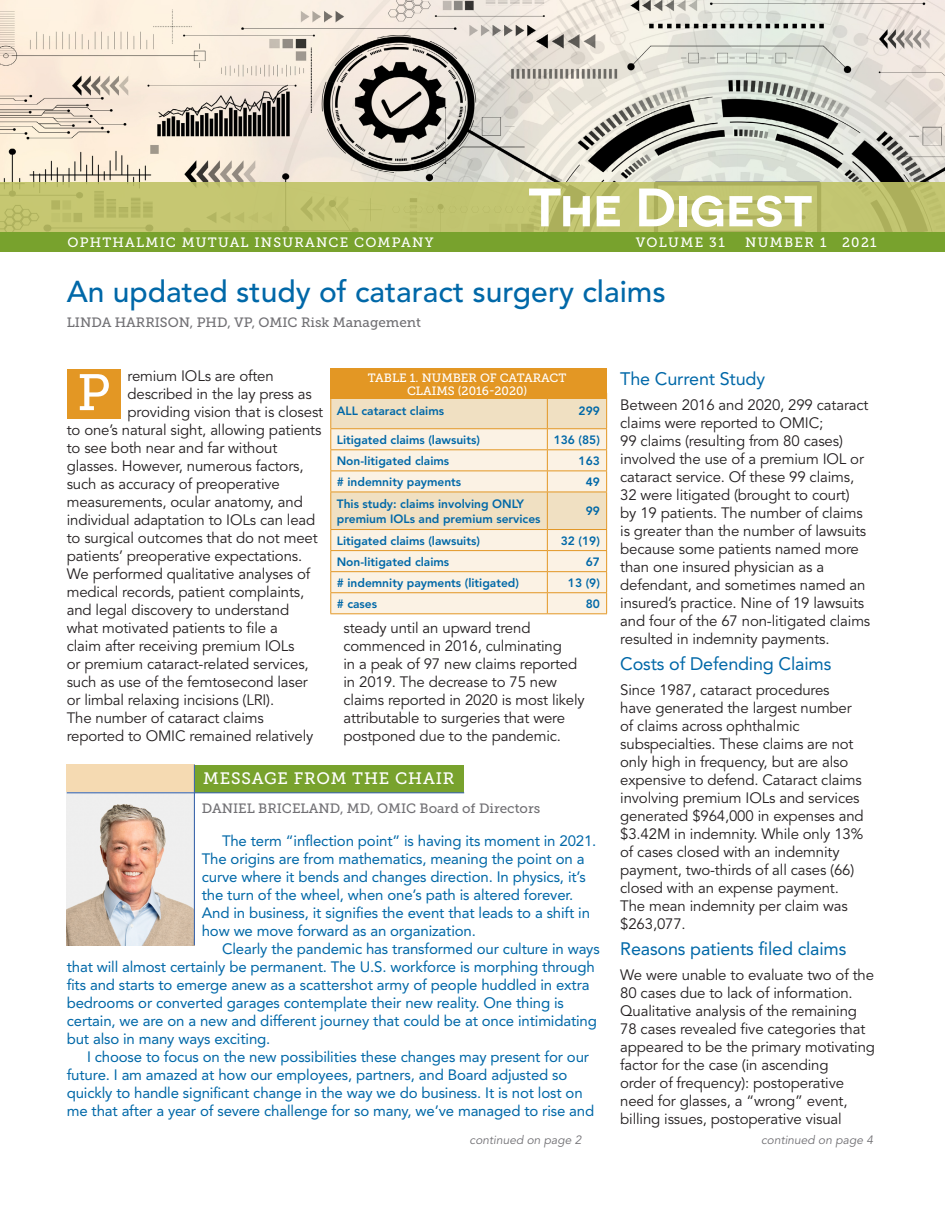
<style>
.page{position:relative;width:945px;height:1215px;background:#fff}
.page>*{position:absolute;margin:0;border:0;box-sizing:border-box;transform-origin:0 0}
.t1{font:600 54px "Novecentosanswide";color:#fff}
.t2{font:51px "Museo Slab 500";color:#fff}
.t3{font:500 30px "Avenir LT Std";color:#0068a8}
.t4{font:18px "Avenir LT Std";letter-spacing:-.01em;color:#0068a8}
.t5{font:16.5px "Museo Slab 500";letter-spacing:.05em;color:#fff}
.t6{font:15px/18px "Avenir LT Std";letter-spacing:-.01em;color:#231f20}
.t7{font:15px/18px "Avenir LT Std";letter-spacing:-.01em;color:#0068a8}
.t8{font:13.5px "Museo Slab 500";color:#717074}
.t9{font:13.5px "Museo Slab 500";letter-spacing:.09em;color:#fff}
.t10{font:800 12px/15px "Avenir LT Std";color:#0068a8}
.t11{font:12px/13.5px "Museo Slab 500";color:#fff;text-align:center}
.t12{font:italic 12px "Avenir LT Std";color:#717074}
</style>
<div class="page">
<div style="left:67px;top:369px;width:54px;height:50px;background:#e39724"></div>
<div style="left:194px;top:765px;width:270px;height:27px;background:#78a22d"></div>
<div style="left:0;top:232px;width:945px;height:20px;background:#78a22d"></div>
<img style="left:0;top:0;width:945px;height:182px">
<svg style="left:0;top:182px;width:945px;height:50px;fill:#c3c671"></svg>
<img style="left:67px;top:793px;width:127px;height:152px">
<div style="left:67px;top:765px;width:128px;height:27px;background:#f5dab2"></div>
<hr style="left:194px;top:765px;width:1px;height:180px;background:#4069ad">
<hr style="left:67px;top:792px;width:397px;height:1px;background:#4069ad">
<hr style="left:330px;top:613px;width:217px;height:1px;background:#e39724">
<hr style="left:547px;top:613px;width:60px;height:1px;background:#e39724">
<svg style="left:330px;top:399px;width:277px;height:214px"></svg>
<div style="left:330px;top:368px;width:277px;height:31px;background:#e39724"></div>
<h1 class="t1" style="left:527px;top:175px;width:288px">The Digest</h1>
<p class="t9" style="left:68px;top:235px;width:367px">OPHTHALMIC MUTUAL INSURANCE COMPANY</p>
<p class="t9" style="left:636px;top:235px;width:90px">VOLUME 31</p>
<p class="t9" style="left:745px;top:235px;width:133px">NUMBER 1 2021</p>
<h3 class="t3" style="left:67px;top:274px;width:601px">An updated study of cataract surgery claims</h3>
<p class="t8" style="left:67px;top:315px;width:356px">LINDA HARRISON, PHD, VP, OMIC Risk Management</p>
<p class="t6" style="left:128px;top:367px;width:148px">remium IOLs are often</p>
<p class="t6" style="left:128px;top:385px;width:186px">described in the lay press as</p>
<p class="t6" style="left:128px;top:403px;width:197px">providing vision that is closest</p>
<p class="t6" style="left:67px;top:421px;width:256px">to one’s natural sight, allowing patients</p>
<p class="t6" style="left:67px;top:439px;width:212px">to see both near and far without</p>
<p class="t6" style="left:67px;top:457px;width:238px">glasses. However, numerous factors,</p>
<p class="t6" style="left:67px;top:475px;width:215px">such as accuracy of preoperative</p>
<p class="t6" style="left:67px;top:493px;width:238px">measurements, ocular anatomy, and</p>
<p class="t6" style="left:67px;top:511px;width:250px">individual adaptation to IOLs can lead</p>
<p class="t6" style="left:67px;top:529px;width:252px">to surgical outcomes that do not meet</p>
<p class="t6" style="left:67px;top:547px;width:237px">patients’ preoperative expectations.</p>
<p class="t6" style="left:67px;top:565px;width:245px">We performed qualitative analyses of</p>
<p class="t6" style="left:67px;top:583px;width:239px">medical records, patient complaints,</p>
<p class="t6" style="left:67px;top:601px;width:224px">and legal discovery to understand</p>
<p class="t6" style="left:67px;top:619px;width:213px">what motivated patients to file a</p>
<p class="t6" style="left:67px;top:637px;width:229px">claim after receiving premium IOLs</p>
<p class="t6" style="left:67px;top:655px;width:244px">or premium cataract-related services,</p>
<p class="t6" style="left:67px;top:673px;width:243px">such as use of the femtosecond laser</p>
<p class="t6" style="left:67px;top:691px;width:209px">or limbal relaxing incisions (LRI).</p>
<p class="t6" style="left:67px;top:709px;width:199px">The number of cataract claims</p>
<p class="t6" style="left:67px;top:727px;width:248px">reported to OMIC remained relatively</p>
<p class="t4" style="left:620px;top:369px;width:146px">The Current Study</p>
<p class="t6" style="left:620px;top:396px;width:252px">Between 2016 and 2020, 299 cataract claims were reported to OMIC;<br>99 claims (resulting from 80 cases) involved the use of a premium IOL or cataract service. Of these 99 claims, 32 were litigated (brought to court)<br>by 19 patients. The number of claims is greater than the number of lawsuits because some patients named more than one insured physician as a defendant, and sometimes named an insured’s practice. Nine of 19 lawsuits and four of the 67 non-litigated claims resulted in indemnity payments.</p>
<p class="t4" style="left:620px;top:654px;width:213px">Costs of Defending Claims</p>
<p class="t6" style="left:620px;top:681px;width:245px">Since 1987, cataract procedures have generated the largest number of claims across ophthalmic subspecialties. These claims are not only high in frequency, but are also expensive to defend. Cataract claims involving premium IOLs and services generated $964,000 in expenses and $3.42M in indemnity. While only 13% of cases closed with an indemnity payment, two-thirds of all cases (66) closed with an expense payment.<br>The mean indemnity per claim was $263,077.</p>
<p class="t4" style="left:620px;top:939px;width:228px">Reasons patients filed claims</p>
<p class="t6" style="left:620px;top:966px;width:256px">We were unable to evaluate two of the 80 cases due to lack of information.<br>Qualitative analysis of the remaining 78 cases revealed five categories that appeared to be the primary motivating factor for the case (in ascending<br>order of frequency): postoperative need for glasses, a “wrong” event, billing issues, postoperative visual</p>
<p class="t11" style="left:368px;top:371px;width:200px">TABLE 1. NUMBER OF CATARACT<br>CLAIMS (2016-2020)</p>
<h2 class="t2" style="left:77px;top:364px;width:35px">P</h2>
<p class="t10" style="left:337px;top:404px;width:109px">ALL cataract claims</p>
<p class="t10" style="left:579px;top:404px;width:23px">299</p>
<p class="t10" style="left:337px;top:432px;width:145px">Litigated claims (lawsuits)</p>
<p class="t10" style="left:554px;top:432px;width:48px">136 (85)</p>
<p class="t10" style="left:337px;top:453px;width:114px">Non-litigated claims</p>
<p class="t10" style="left:579px;top:453px;width:23px">163</p>
<p class="t10" style="left:337px;top:474px;width:126px"># indemnity payments</p>
<p class="t10" style="left:586px;top:474px;width:16px">49</p>
<p class="t10" style="left:337px;top:496px;width:205px">This study: claims involving ONLY premium IOLs and premium services</p>
<p class="t10" style="left:586px;top:504px;width:16px">99</p>
<p class="t10" style="left:337px;top:533px;width:145px">Litigated claims (lawsuits)</p>
<p class="t10" style="left:561px;top:533px;width:41px">32 (19)</p>
<p class="t10" style="left:337px;top:554px;width:114px">Non-litigated claims</p>
<p class="t10" style="left:586px;top:554px;width:16px">67</p>
<p class="t10" style="left:337px;top:575px;width:184px"># indemnity payments (litigated)</p>
<p class="t10" style="left:568px;top:575px;width:33px">13 (9)</p>
<p class="t10" style="left:337px;top:596px;width:42px"># cases</p>
<p class="t10" style="left:586px;top:596px;width:16px">80</p>
<p class="t6" style="left:344px;top:619px;width:243px">steady until an upward trend commenced in 2016, culminating<br>in a peak of 97 new claims reported in 2019. The decrease to 75 new claims reported in 2020 is most likely attributable to surgeries that were postponed due to the pandemic.</p>
<p class="t5" style="left:203px;top:769px;width:253px">MESSAGE FROM THE CHAIR</p>
<p class="t8" style="left:202px;top:801px;width:340px">DANIEL BRICELAND, MD, OMIC Board of Directors</p>
<p class="t7" style="left:202px;top:832px;width:396px;text-indent:20px">The term “inflection point” is having its moment in 2021.<br>The origins are from mathematics, meaning the point on a curve where it bends and changes direction. In physics, it’s the turn of the wheel, when one’s path is altered forever.<br>And in business, it signifies the event that leads to a shift in how we move forward as an organization.</p>
<p class="t7" style="left:67px;top:940px;width:535px;text-indent:155px">Clearly the pandemic has transformed our culture in ways that will almost certainly be permanent. The U.S. workforce is morphing through fits and starts to emerge anew as a scattershot army of people huddled in extra bedrooms or converted garages contemplate their new reality. One thing is certain, we are on a new and different journey that could be at once intimidating but also in many ways exciting.</p>
<p class="t7" style="left:67px;top:1048px;width:529px;text-indent:20px">I choose to focus on the new possibilities these changes may present for our future. I am amazed at how our employees, partners, and Board adjusted so quickly to handle significant change in the way we do business. It is not lost on me that after a year of severe challenge for so many, we’ve managed to rise and</p>
<p class="t12" style="left:470px;top:1133px;width:113px">continued on page 2</p>
<p class="t12" style="left:761px;top:1133px;width:113px">continued on page 4</p>
</div>
